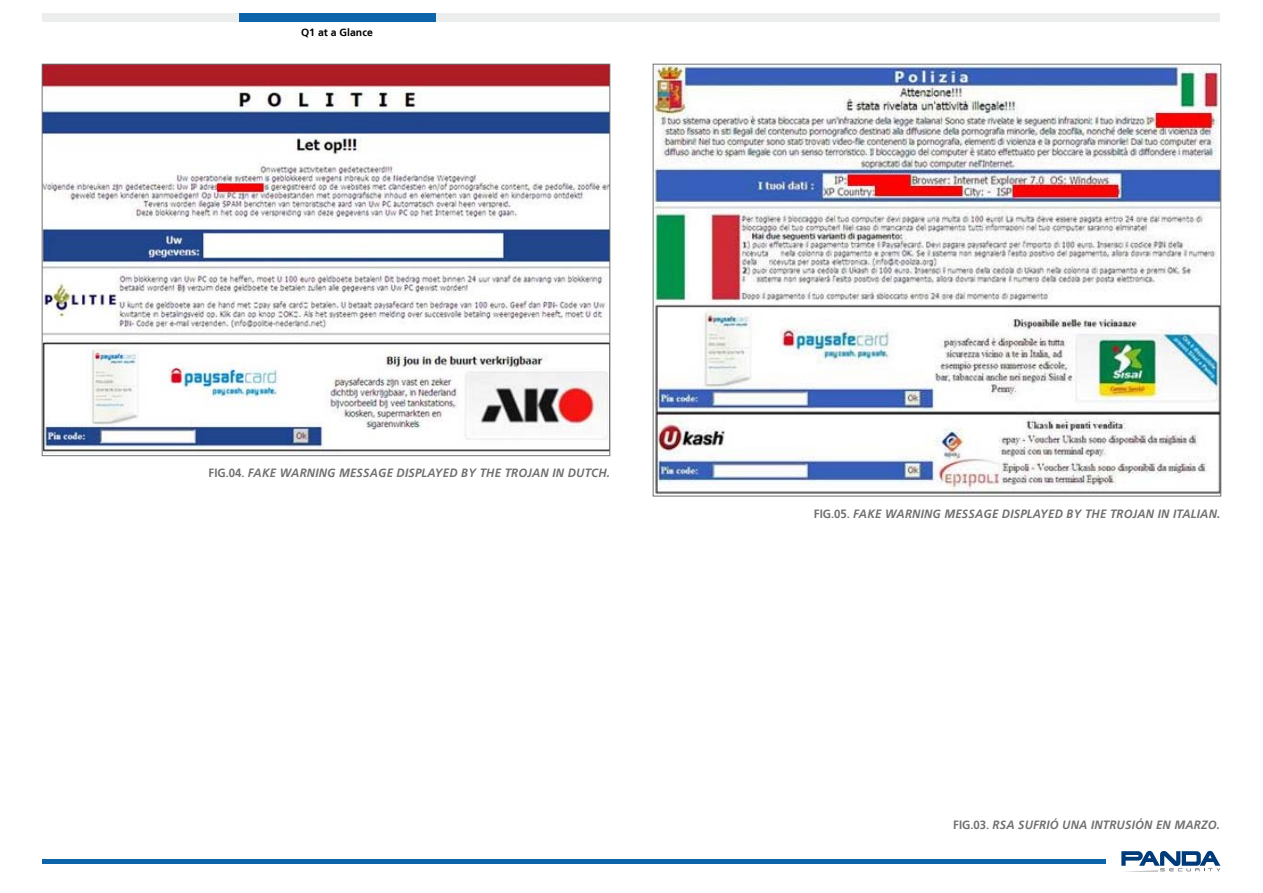
<style>
.page{position:relative;width:1263px;height:893px;background:#fff}
.page>*{position:absolute;margin:0;border:0;box-sizing:border-box;transform-origin:0 0}
.t1{font:italic 700 12px "Frutiger LT";letter-spacing:.02em;color:#707172;scale:.95 1}
.t2{font:700 12px "Frutiger LT";color:#707172;scale:.95 1}
.t3{font:700 10.5px "Frutiger LT";color:#000}
.s1{font-style:normal}
.s2{font-style:italic}
</style>
<div class="page">
<div style="left:43px;top:13px;width:1177px;height:8px;background:#eceded"></div>
<div style="left:239px;top:13px;width:196px;height:8px;background:#0d64aa"></div>
<hr style="left:43px;top:859px;width:1063px;height:4px;background:#0d64aa">
<svg style="left:1121px;top:851px;width:99px;height:21px"></svg>
<img style="left:44px;top:66px;width:564px;height:387px">
<img style="left:655px;top:66px;width:564px;height:428px">
<p class="t3" style="left:301px;top:26px;width:73px">Q1 at a Glance</p>
<p class="t1" style="left:209px;top:466px;width:424px"><span class="s1">FIG.04.</span> FAKE WARNING MESSAGE DISPLAYED BY THE TROJAN IN DUTCH.</p>
<p class="t1" style="left:814px;top:507px;width:429px"><span class="s1">FIG.05.</span> FAKE WARNING MESSAGE DISPLAYED BY THE TROJAN IN ITALIAN.</p>
<p class="t2" style="left:953px;top:817px;width:50px">FIG.03. <span class="s2">RSA</span></p>
<p class="t1" style="left:1018px;top:817px;width:9px">SUFR</p>
<p class="t1" style="left:1046px;top:817px;width:26px">IÓ UNA</p>
<p class="t1" style="left:1091px;top:817px;width:13px">INTRUS</p>
<p class="t1" style="left:1132px;top:817px;width:56px">IÓN EN MAR</p>
<p class="t1" style="left:1201px;top:817px;width:21px">ZO.</p>
</div>
